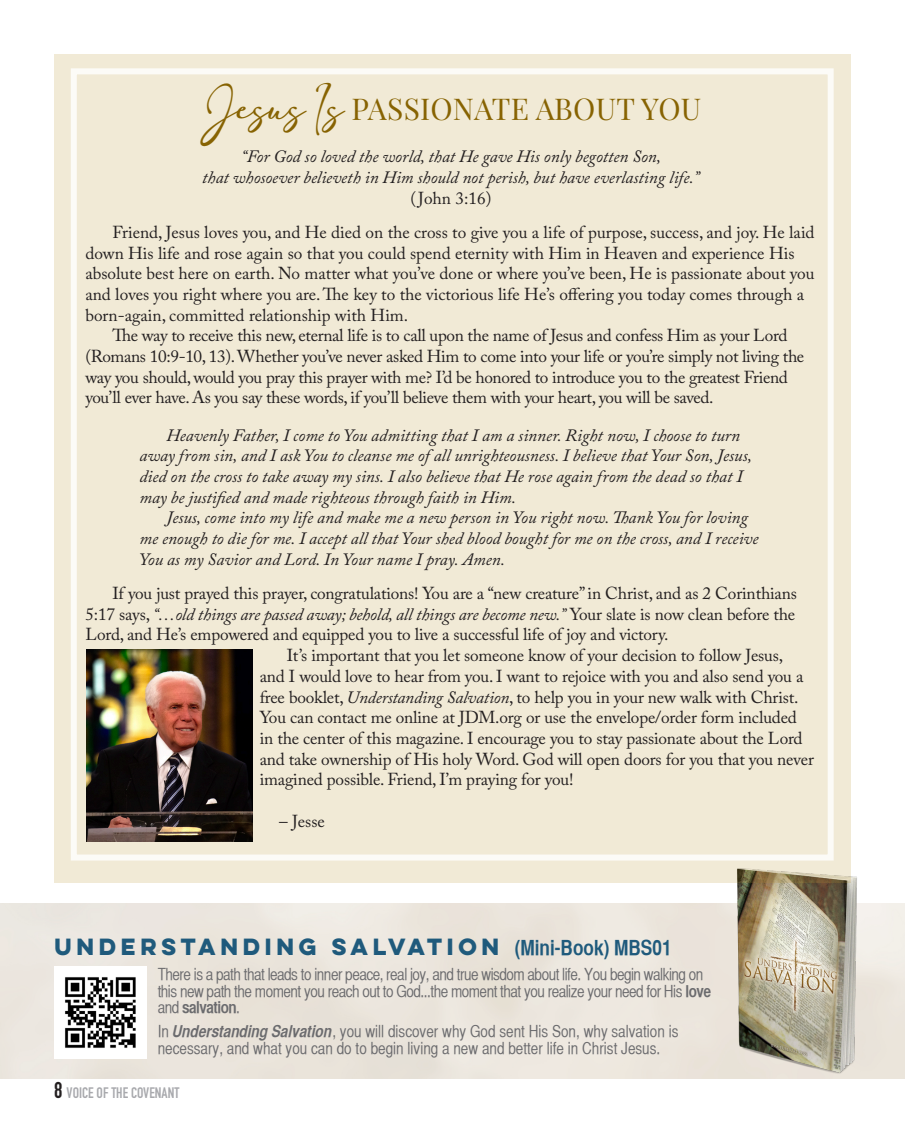
<style>
.page{position:relative;width:905px;height:1134px;background:#fff}
.page>*{position:absolute;margin:0;border:0;box-sizing:border-box;transform-origin:0 0}
.t1{font:30px "Playfair Display";letter-spacing:.005em;color:#876302}
.t2{font:700 21px "Lulo Clean W01 One";color:#1f5a7c}
.t3{font:17.25px/20.7px "Adobe Caslon Pro";letter-spacing:-.01em;color:#231f20}
.t4{font:italic 17.25px/20.7px "Adobe Caslon Pro";color:#231f20}
.t5{font:16.5px/16.5px "Helvetica CY Plain";letter-spacing:-.03em;color:#6b6b6e}
.t6{font:16.5px/16.5px "Helvetica CY Plain";color:#6b6b6e}
.t7{font:700 15px "DIN Condensed";color:#a8a9ad}
.s1{font-family:"adelia"}
.s2{font-style:italic}
.s3{font-family:"Helvetica CY Bold";font-weight:400}
.s4{font-family:"Helvetica CY Bold"}
.s5{font-family:"Helvetica CY Bold";font-style:italic}
.s6{font-size:22.5px;color:#231f20}
</style>
<div class="page">
<img style="left:722px;top:861px;width:182px;height:218px">
<img style="left:64px;top:976px;width:72px;height:73px">
<div style="left:54px;top:54px;width:796px;height:828px;background:#f1ead6"></div>
<div style="left:71px;top:68px;width:762px;height:793px;border:6px solid #fff"></div>
<img style="left:87px;top:649px;width:166px;height:193px">
<p class="t1" style="left:200px;top:90px;width:502px"><span class="s1">Jesus Is</span> PASSIONATE ABOUT YOU</p>
<p class="t4" style="left:241px;top:146px;width:421px">“For God so loved the world, that He gave His only begotten Son,</p>
<p class="t4" style="left:202px;top:167px;width:499px">that whosoever believeth in Him should not perish, but have everlasting life.”</p>
<p class="t3" style="left:410px;top:187px;width:83px">( John 3:16)</p>
<p class="t3" style="left:85px;top:222px;width:730px;text-indent:27px">Friend, Jesus loves you, and He died on the cross to give you a life of purpose, success, and joy. He laid down His life and rose again so that you could spend eternity with Him in Heaven and experience His absolute best here on earth. No matter what you’ve done or where you’ve been, He is passionate about you and loves you right where you are. The key to the victorious life He’s offering you today comes through a born-again, committed relationship with Him.</p>
<p class="t3" style="left:85px;top:325px;width:720px;text-indent:27px">The way to receive this new, eternal life is to call upon the name of Jesus and confess Him as your Lord (Romans 10:9-10, 13). Whether you’ve never asked Him to come into your life or you’re simply not living the way you should, would you pray this prayer with me? I’d be honored to introduce you to the greatest Friend you’ll ever have. As you say these words, if you’ll believe them with your heart, you will be saved.</p>
<p class="t4" style="left:139px;top:424px;width:614px;text-indent:27px">Heavenly Father, I come to You admitting that I am a sinner. Right now, I choose to turn away from sin, and I ask You to cleanse me of all unrighteousness. I believe that Your Son, Jesus, died on the cross to take away my sins. I also believe that He rose again from the dead so that I may be justified and made righteous through faith in Him.</p>
<p class="t4" style="left:139px;top:507px;width:620px;text-indent:27px">Jesus, come into my life and make me a new person in You right now. Thank You for loving me enough to die for me. I accept all that Your shed blood bought for me on the cross, and I receive<br>You as my Savior and Lord. In Your name I pray. Amen.</p>
<p class="t3" style="left:85px;top:583px;width:713px;text-align:justify;text-indent:27px">If you just prayed this prayer, congratulations! You are a “new creature” in Christ, and as 2 Corinthians 5:17 says, <span class="s2">“…old things are passed away; behold, all things are become new.”</span> Your slate is now clean before the Lord, and He’s empowered and equipped you to live a successful life of joy and victory.</p>
<p class="t3" style="left:260px;top:645px;width:555px;text-indent:27px">It’s important that you let someone know of your decision to follow Jesus,<br>and I would love to hear from you. I want to rejoice with you and also send you a free booklet, <span class="s2">Understanding Salvation</span>, to help you in your new walk with Christ.<br>You can contact me online at JDM.org or use the envelope/order form included in the center of this magazine. I encourage you to stay passionate about the Lord and take ownership of His holy Word. God will open doors for you that you never imagined possible. Friend, I’m praying for you!</p>
<p class="t3" style="left:279px;top:810px;width:47px">– Jesse</p>
<p class="t2" style="left:55px;top:932px;width:618px">UNDERSTANDING SALVATION <span class="s3">(Mini-Book) MBS01</span></p>
<p class="t5" style="left:158px;top:966px;width:555px">There is a path that leads to inner peace, real joy, and true wisdom about life. You begin walking on this new path the moment you reach out to God...the moment that you realize your need for His <span class="s4">love </span>and <span class="s4">salvation</span>.</p>
<p class="t6" style="left:158px;top:1023px;width:522px">In <span class="s5">Understanding Salvation</span>, you will discover why God sent His Son, why salvation is necessary, and what you can do to begin living a new and better life in Christ Jesus.</p>
<p class="t7" style="left:54px;top:1082px;width:127px"><span class="s6">8</span> VOICE OF THE COVENANT</p>
</div>
